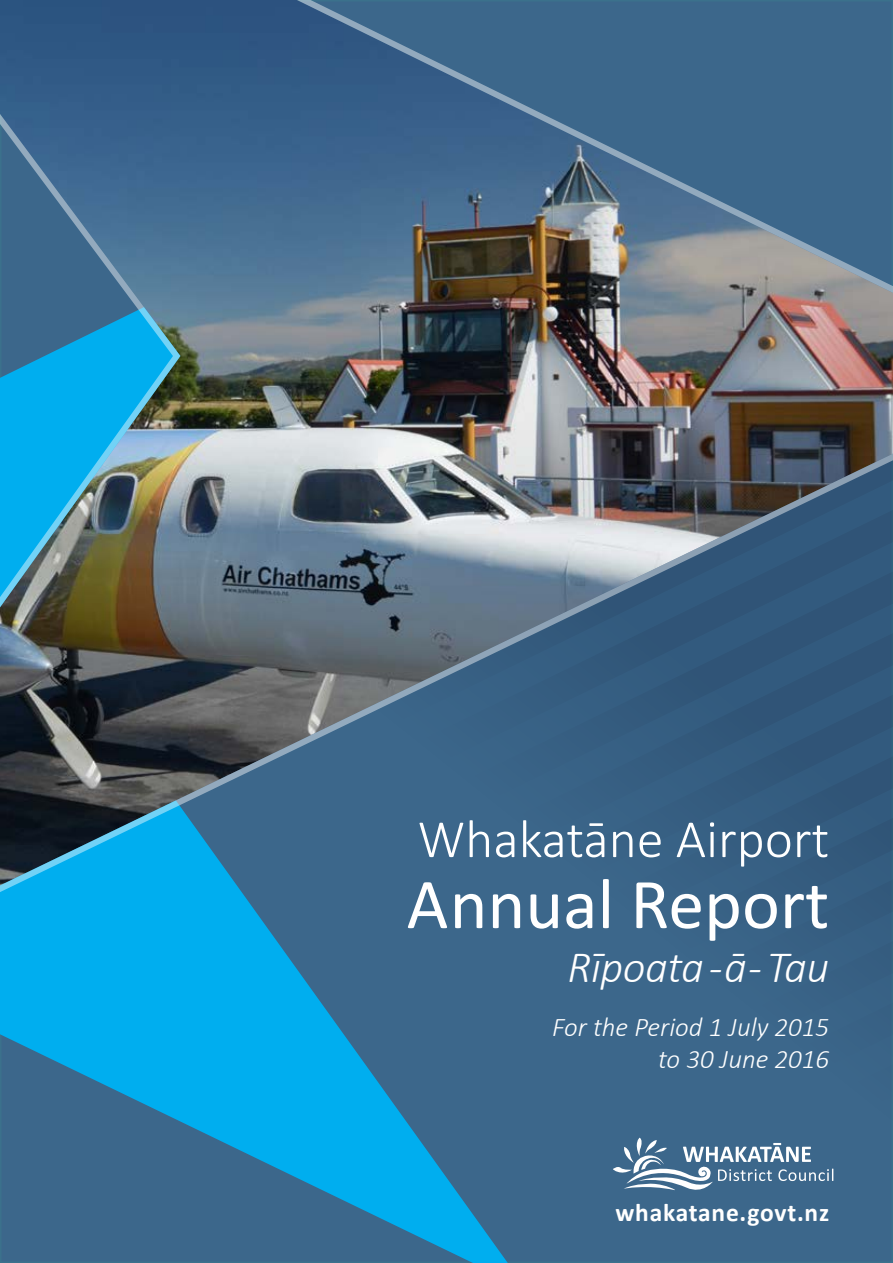
<style>
.page{position:relative;width:893px;height:1263px;background:#fff}
.page>*{position:absolute;margin:0;border:0;box-sizing:border-box;transform-origin:0 0}
.t1{font:72px "Calibri";color:#fff}
.t2{font:300 54px "Calibri";color:#fff}
.t3{font:italic 300 45px "Calibri";letter-spacing:-.01em;color:#fff}
.t4{font:italic 300 27px/32.4px "Calibri";color:#fff;text-align:right}
.t5{font:700 25.5px "Calibri";letter-spacing:.03em;color:#fff}
</style>
<div class="page">
<div style="left:526px;top:1041px;width:367px;height:222px;background:#3c678b"></div>
<svg style="left:0;top:1041px;width:526px;height:222px;background:#2680ae"></svg>
<img style="left:0;top:0;width:893px;height:1041px">
<svg style="left:578px;top:776px;width:315px;height:435px;background:#3c6689"></svg>
<h2 class="t2" style="left:418px;top:805px;width:413px">Whakatāne Airport</h2>
<h1 class="t1" style="left:407px;top:858px;width:424px">Annual Report</h1>
<h3 class="t3" style="left:568px;top:939px;width:263px">Rīpoata -ā - Tau</h3>
<p class="t4" style="left:552px;top:1010px;width:279px">For the Period 1 July 2015 to 30 June 2016</p>
<p class="t5" style="left:615px;top:1196px;width:215px">whakatane.govt.nz</p>
</div>
